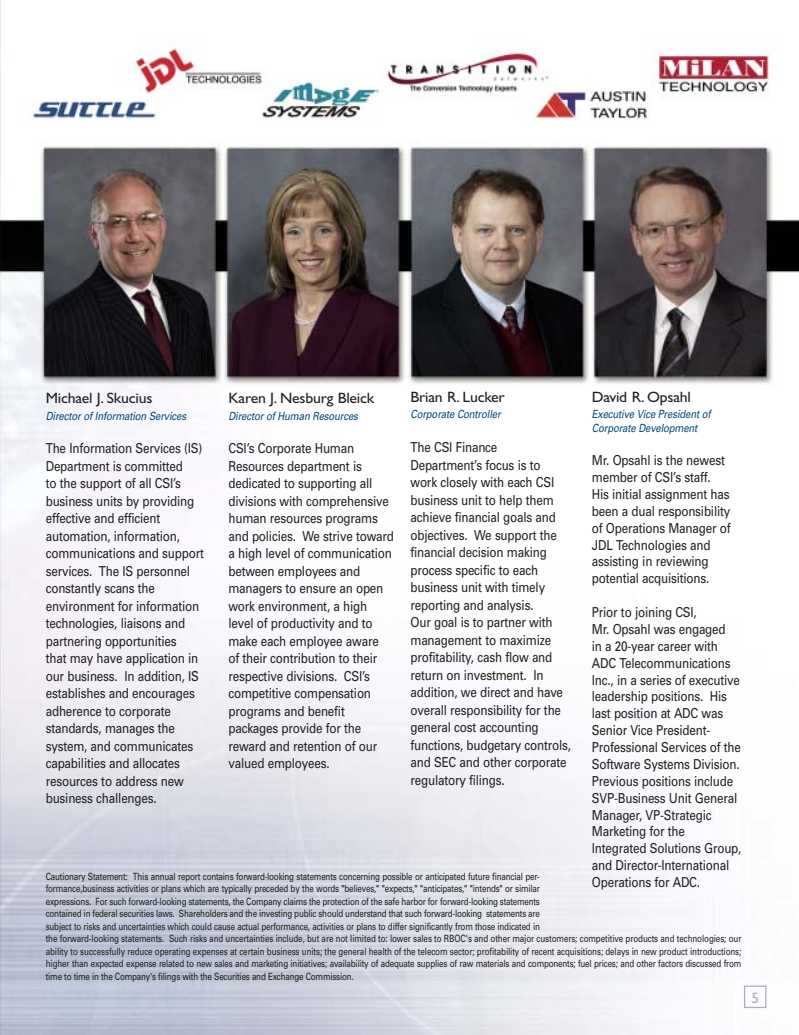
<style>
.page{position:relative;width:799px;height:1035px;background:#fff}
.page>*{position:absolute;margin:0;border:0;box-sizing:border-box;transform-origin:0 0}
.t1{font:15px "Gill Sans";letter-spacing:-.015em;color:#20231e;scale:1.05 1}
.t2{font:15px "Gill Sans";color:#a9afb0}
.t3{font:13.75px/17.5px "Univers";letter-spacing:-.015em;color:#20231e;scale:.85 1}
.t4{font:italic 11.25px/13.8px "Univers";letter-spacing:-.015em;color:#034a7a;scale:.85 1}
.t5{font:10px/12.5px "Univers";letter-spacing:-.02em;color:#20231e;scale:.8 1}
</style>
<div class="page">
<img style="left:0;top:0;width:798px;height:1035px">
<div style="left:743px;top:986px;width:23px;height:22px;border:1px solid #a9afb0"></div>
<p class="t1" style="left:591px;top:392px;width:96px">David R. Opsahl</p>
<p class="t4" style="left:591px;top:409px;width:141px">Executive Vice President of<br>Corporate Development</p>
<p class="t3" style="left:591px;top:453px;width:165px;line-height:16.9px">Mr. Opsahl is the newest member of CSI’s staff.<br>His initial assignment has been a dual responsibility of Operations Manager of<br>JDL Technologies and assisting in reviewing potential acquisitions.</p>
<p class="t3" style="left:591px;top:605px;width:177px;line-height:16.9px">Prior to joining CSI,<br>Mr. Opsahl was engaged<br>in a 20-year career with<br>ADC Telecommunications<br>Inc., in a series of executive leadership positions. His last position at ADC was<br>Senior Vice President-<br>Professional Services of the<br>Software Systems Division.<br>Previous positions include<br>SVP-Business Unit General<br>Manager, VP-Strategic<br>Marketing for the<br>Integrated Solutions Group, and Director-International<br>Operations for ADC.</p>
<p class="t1" style="left:410px;top:392px;width:91px">Brian R. Lucker</p>
<p class="t4" style="left:410px;top:409px;width:108px">Corporate Controller</p>
<p class="t3" style="left:410px;top:440px;width:190px">The CSI Finance<br>Department’s focus is to<br>work closely with each CSI business unit to help them achieve financial goals and objectives. We support the financial decision making process specific to each business unit with timely reporting and analysis.<br>Our goal is to partner with management to maximize profitability, cash flow and return on investment. In addition, we direct and have overall responsibility for the general cost accounting functions, budgetary controls, and SEC and other corporate regulatory filings.</p>
<p class="t1" style="left:46px;top:393px;width:103px">Michael J. Skucius</p>
<p class="t4" style="left:46px;top:410px;width:167px">Director of Information Services</p>
<p class="t3" style="left:46px;top:441px;width:187px">The Information Services (IS)<br>Department is committed<br>to the support of all CSI’s business units by providing effective and efficient automation, information, communications and support services. The IS personnel constantly scans the environment for information technologies, liaisons and partnering opportunities<br>that may have application in our business. In addition, IS establishes and encourages adherence to corporate standards, manages the system, and communicates capabilities and allocates resources to address new business challenges.</p>
<p class="t1" style="left:228px;top:393px;width:140px">Karen J. Nesburg Bleick</p>
<p class="t4" style="left:228px;top:410px;width:154px">Director of Human Resources</p>
<p class="t3" style="left:228px;top:441px;width:196px">CSI’s Corporate Human<br>Resources department is dedicated to supporting all divisions with comprehensive human resources programs and policies. We strive toward a high level of communication between employees and managers to ensure an open work environment, a high level of productivity and to make each employee aware<br>of their contribution to their respective divisions. CSI’s competitive compensation programs and benefit packages provide for the reward and retention of our valued employees.</p>
<p class="t5" style="left:46px;top:871px;width:870px">Cautionary Statement: This annual report contains forward-looking statements concerning possible or anticipated future financial per-<br>formance,business activities or plans which are typically preceded by the words "believes," "expects," "anticipates," "intends" or similar<br>expressions. For such forward-looking statements, the Company claims the protection of the safe harbor for forward-looking statements<br>contained in federal securities laws. Shareholders and the investing public should understand that such forward-looking statements are<br>subject to risks and uncertainties which could cause actual performance, activities or plans to differ significantly from those indicated in<br>the forward-looking statements. Such risks and uncertainties include, but are not limited to: lower sales to RBOC's and other major customers; competitive products and technologies; our ability to successfully reduce operating expenses at certain business units; the general health of the telecom sector; profitability of recent acquisitions; delays in new product introductions; higher than expected expense related to new sales and marketing initiatives; availability of adequate supplies of raw materials and components; fuel prices; and other factors discussed from time to time in the Company's filings with the Securities and Exchange Commission.</p>
<p class="t2" style="left:751px;top:992px;width:9px">5</p>
</div>
